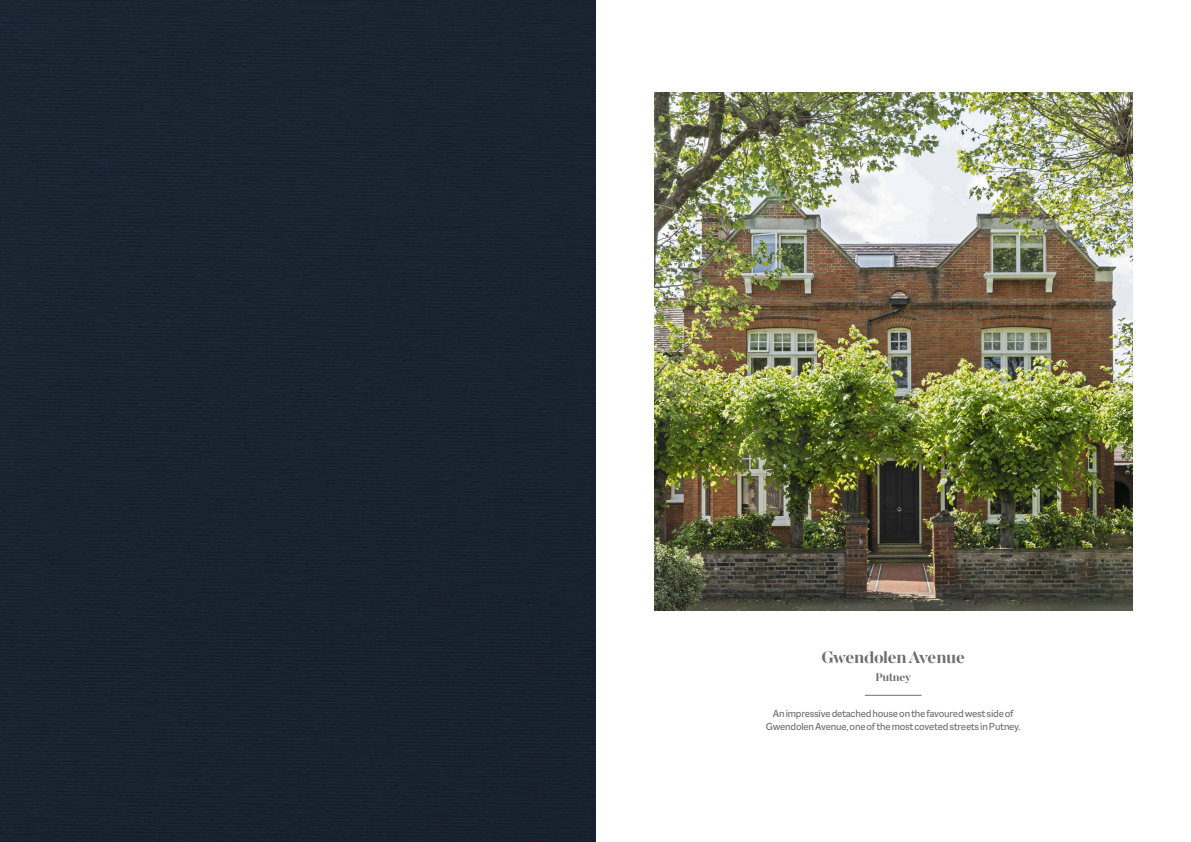
<style>
.page{position:relative;width:1191px;height:842px;background:#fff}
.page>*{position:absolute;margin:0;border:0;box-sizing:border-box;transform-origin:0 0}
.t1{font:700 18px "Macklin Display";letter-spacing:-.025em;color:#6c6d70}
.t2{font:700 12px "Macklin Display";letter-spacing:-.02em;color:#6c6d70}
.t3{font:11px/13.2px "Macklin Sans";letter-spacing:-.02em;color:#6c6d70;text-align:center}
</style>
<div class="page">
<div style="left:0;top:0;width:595px;height:842px;background:#19232f"></div>
<img style="left:654px;top:92px;width:478px;height:519px">
<hr style="left:865px;top:695px;width:56px;height:1px;background:#6c6d70">
<p class="t1" style="left:821px;top:647px;width:145px">Gwendolen Avenue</p>
<p class="t2" style="left:875px;top:670px;width:37px">Putney</p>
<p class="t3" style="left:766px;top:706px;width:256px">An impressive detached house on the favoured west side of<br>Gwendolen Avenue, one of the most coveted streets in Putney.</p>
</div>
